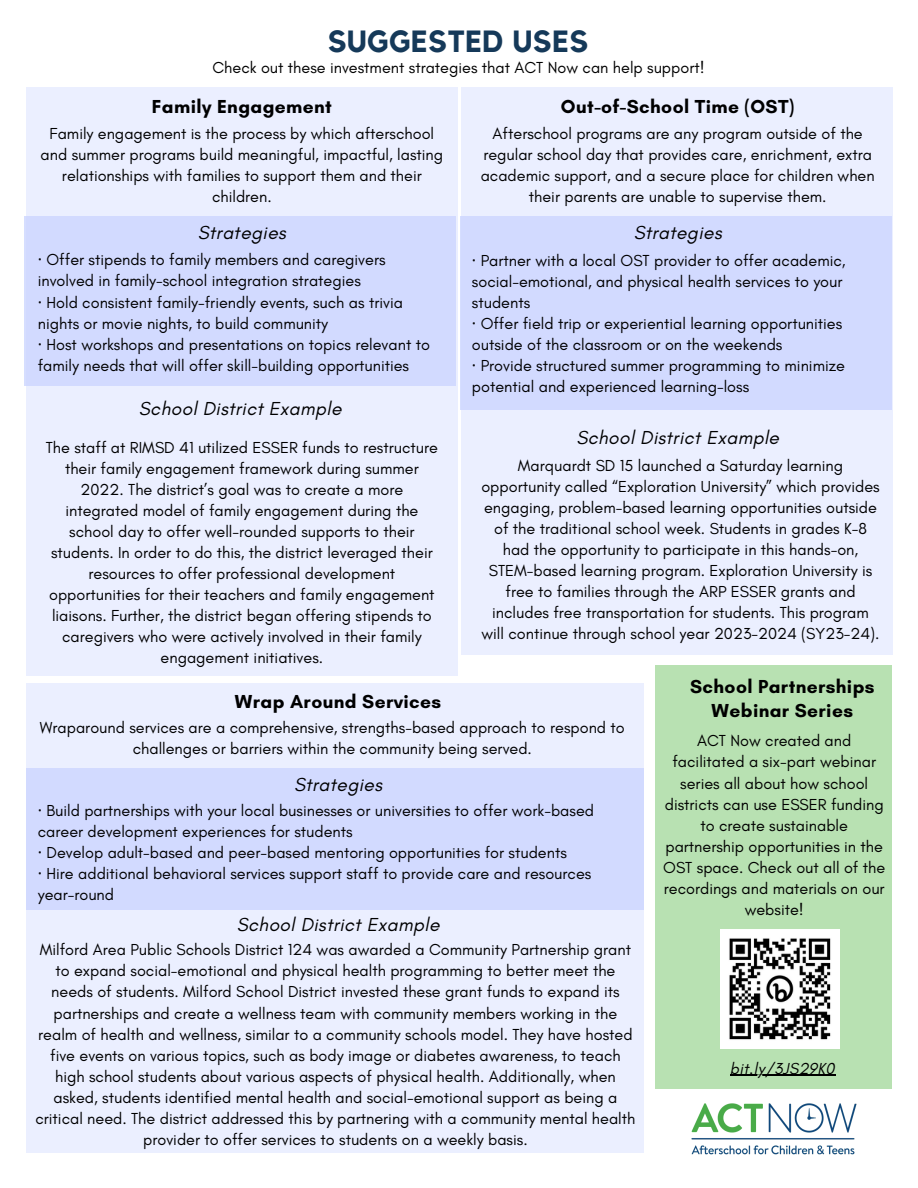
<style>
.page{position:relative;width:918px;height:1188px;background:#fff}
.page>*{position:absolute;margin:0;border:0;box-sizing:border-box;transform-origin:0 0}
.t1{font:700 30.45px "Kollektif";letter-spacing:.02em;color:#153959}
.t2{font:italic 19.2px "Glacial Indifference";letter-spacing:.02em;color:#000}
.t3{font:700 19.2px/24.3px "Glacial Indifference";letter-spacing:.02em;color:#000;text-align:center}
.t4{font:16.2px/21px "Glacial Indifference";color:#000;text-align:center}
.t5{font:italic 16.2px "Glacial Indifference";letter-spacing:.02em;color:#000}
.s1{font-family:"Noto Sans"}
</style>
<div class="page">
<div style="left:26px;top:87px;width:431px;height:588px;background:#ebefff"></div>
<div style="left:24px;top:216px;width:432px;height:169px;background:#cdd6ff"></div>
<div style="left:462px;top:87px;width:431px;height:567px;background:#ebefff"></div>
<div style="left:460px;top:216px;width:432px;height:194px;background:#cdd6ff"></div>
<div style="left:26px;top:683px;width:618px;height:470px;background:#ebefff"></div>
<div style="left:26px;top:768px;width:618px;height:142px;background:#cdd6ff"></div>
<div style="left:655px;top:665px;width:237px;height:423px;background:#b8e1b2"></div>
<img style="left:720px;top:929px;width:120px;height:119px">
<hr style="left:730px;top:1075px;width:105px;height:1px;background:#000">
<img style="left:691px;top:1103px;width:166px;height:52px">
<h1 class="t1" style="left:328px;top:27px;width:262px">SUGGESTED USES</h1>
<p class="t4" style="left:213px;top:56px;width:494px">Check out these investment strategies that ACT Now can help support!</p>
<p class="t3" style="left:152px;top:94px;width:181px">Family Engagement</p>
<p class="t4" style="left:41px;top:123px;width:404px">Family engagement is the process by which afterschool and summer programs build meaningful, impactful, lasting relationships with families to support them and their children.</p>
<p class="t2" style="left:198px;top:220px;width:89px">Strategies</p>
<p class="t4" style="left:38px;top:249px;width:394px;text-align:left"><span class="s1">·</span> Offer stipends to family members and caregivers involved in family-school integration strategies<br><span class="s1">·</span> Hold consistent family-friendly events, such as trivia nights or movie nights, to build community<br><span class="s1">·</span> Host workshops and presentations on topics relevant to family needs that will offer skill-building opportunities</p>
<p class="t2" style="left:139px;top:397px;width:204px">School District Example</p>
<p class="t4" style="left:46px;top:437px;width:394px">The staff at RIMSD 41 utilized ESSER funds to restructure their family engagement framework during summer 2022. The district’s goal was to create a more integrated model of family engagement during the school day to offer well-rounded supports to their students. In order to do this, the district leveraged their resources to offer professional development opportunities for their teachers and family engagement liaisons. Further, the district began offering stipends to caregivers who were actively involved in their family engagement initiatives.</p>
<p class="t3" style="left:561px;top:94px;width:235px">Out-of-School Time (OST)</p>
<p class="t4" style="left:481px;top:123px;width:396px">Afterschool programs are any program outside of the regular school day that provides care, enrichment, extra academic support, and a secure place for children when their parents are unable to supervise them.</p>
<p class="t2" style="left:634px;top:220px;width:89px">Strategies</p>
<p class="t4" style="left:472px;top:249px;width:375px;text-align:left"><span class="s1">·</span> Partner with a local OST provider to offer academic, social-emotional, and physical health services to your students<br><span class="s1">·</span> Offer field trip or experiential learning opportunities outside of the classroom or on the weekends<br><span class="s1">·</span> Provide structured summer programming to minimize potential and experienced learning-loss</p>
<p class="t2" style="left:576px;top:426px;width:204px">School District Example</p>
<p class="t4" style="left:481px;top:455px;width:400px">Marquardt SD 15 launched a Saturday learning opportunity called “Exploration University” which provides engaging, problem-based learning opportunities outside of the traditional school week. Students in grades K-8 had the opportunity to participate in this hands-on, STEM-based learning program. Exploration University is free to families through the ARP ESSER grants and includes free transportation for students. This program will continue through school year 2023-2024 (SY23-24).</p>
<p class="t3" style="left:235px;top:689px;width:208px">Wrap Around Services</p>
<p class="t4" style="left:40px;top:717px;width:587px">Wraparound services are a comprehensive, strengths-based approach to respond to challenges or barriers within the community being served.</p>
<p class="t2" style="left:294px;top:773px;width:89px">Strategies</p>
<p class="t4" style="left:38px;top:799px;width:558px;text-align:left"><span class="s1">·</span> Build partnerships with your local businesses or universities to offer work-based career development experiences for students<br><span class="s1">·</span> Develop adult-based and peer-based mentoring opportunities for students<br><span class="s1">·</span> Hire additional behavioral services support staff to provide care and resources year-round</p>
<p class="t2" style="left:237px;top:913px;width:204px">School District Example</p>
<p class="t4" style="left:35px;top:939px;width:602px">Milford Area Public Schools District 124 was awarded a Community Partnership grant to expand social-emotional and physical health programming to better meet the needs of students. Milford School District invested these grant funds to expand its partnerships and create a wellness team with community members working in the realm of health and wellness, similar to a community schools model. They have hosted five events on various topics, such as body image or diabetes awareness, to teach high school students about various aspects of physical health. Additionally, when asked, students identified mental health and social-emotional support as being a critical need. The district addressed this by partnering with a community mental health provider to offer services to students on a weekly basis.</p>
<p class="t3" style="left:690px;top:674px;width:186px">School Partnerships<br>Webinar Series</p>
<p class="t4" style="left:663px;top:730px;width:224px">ACT Now created and facilitated a six-part webinar series all about how school districts can use ESSER funding to create sustainable partnership opportunities in the<br>OST space. Check out all of the recordings and materials on our website!</p>
<p class="t5" style="left:730px;top:1058px;width:106px">bit.ly/3JS29K0</p>
</div>
